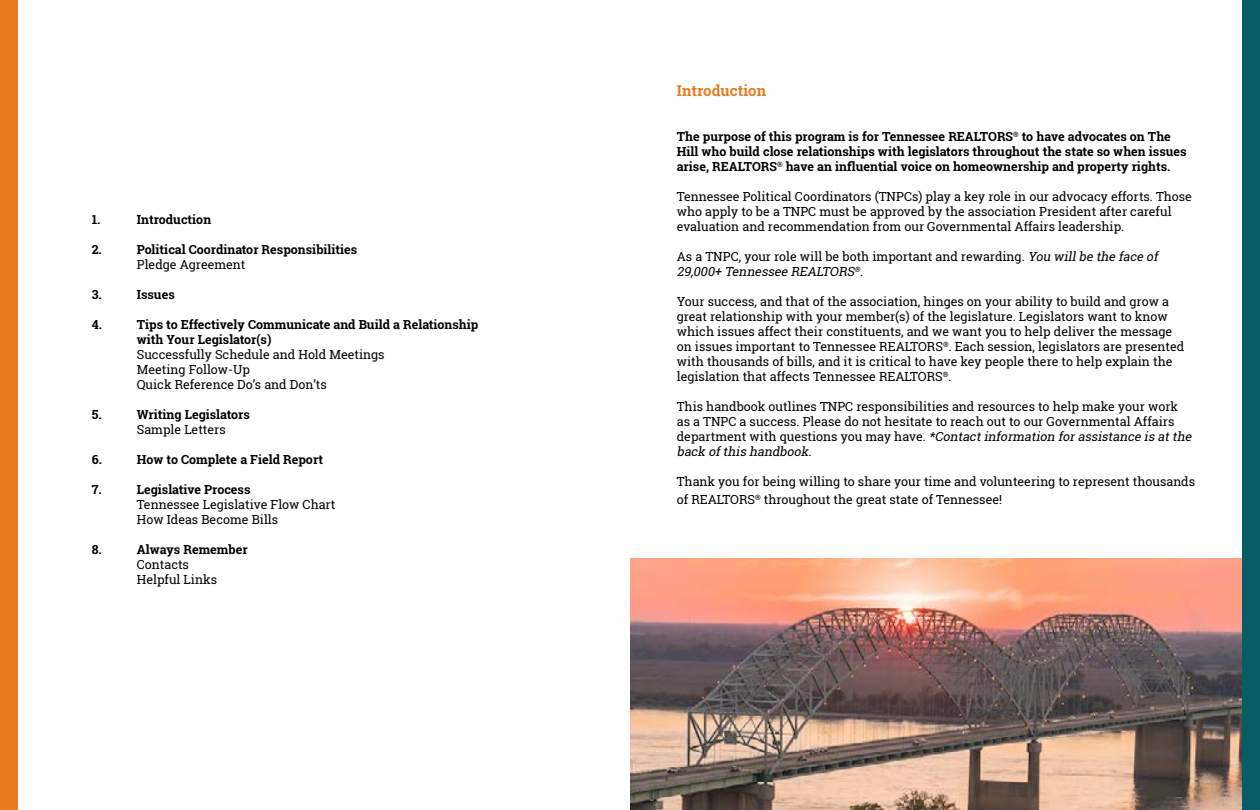
<style>
.page{position:relative;width:1260px;height:810px;background:#fff}
.page>*{position:absolute;margin:0;border:0;box-sizing:border-box;transform-origin:0 0}
.t1{font:700 15px "Roboto Slab";color:#e87b1d}
.t2{font:12.5px/15px "Roboto Slab";color:#000}
.t3{font:700 12.5px/15px "Roboto Slab";color:#000}
.s1{font-style:italic}
</style>
<div class="page">
<div style="left:0;top:0;width:18px;height:810px;background:#e87b1d"></div>
<div style="left:1242px;top:0;width:18px;height:810px;background:#085c66"></div>
<img style="left:630px;top:559px;width:612px;height:251px">
<p class="t3" style="left:92px;top:212px;width:10px">1.</p>
<p class="t3" style="left:137px;top:212px;width:76px">Introduction</p>
<p class="t3" style="left:92px;top:242px;width:12px">2.</p>
<p class="t3" style="left:137px;top:242px;width:222px">Political Coordinator Responsibilities</p>
<p class="t2" style="left:137px;top:257px;width:110px">Pledge Agreement</p>
<p class="t3" style="left:92px;top:287px;width:11px">3.</p>
<p class="t3" style="left:137px;top:287px;width:40px">Issues</p>
<p class="t3" style="left:92px;top:317px;width:12px">4.</p>
<p class="t3" style="left:137px;top:317px;width:343px">Tips to Effectively Communicate and Build a Relationship with Your Legislator(s)</p>
<p class="t2" style="left:137px;top:347px;width:249px">Successfully Schedule and Hold Meetings<br>Meeting Follow-Up<br>Quick Reference Do’s and Don’ts</p>
<p class="t3" style="left:92px;top:407px;width:11px">5.</p>
<p class="t3" style="left:137px;top:407px;width:115px">Writing Legislators</p>
<p class="t2" style="left:137px;top:422px;width:91px">Sample Letters</p>
<p class="t3" style="left:92px;top:452px;width:12px">6.</p>
<p class="t3" style="left:137px;top:452px;width:188px">How to Complete a Field Report</p>
<p class="t3" style="left:92px;top:482px;width:11px">7.</p>
<p class="t3" style="left:137px;top:482px;width:115px">Legislative Process</p>
<p class="t2" style="left:137px;top:497px;width:200px">Tennessee Legislative Flow Chart<br>How Ideas Become Bills</p>
<p class="t3" style="left:92px;top:542px;width:11px">8.</p>
<p class="t3" style="left:137px;top:542px;width:112px">Always Remember</p>
<p class="t2" style="left:137px;top:557px;width:82px">Contacts<br>Helpful Links</p>
<p class="t1" style="left:677px;top:80px;width:91px">Introduction</p>
<p class="t3" style="left:677px;top:129px;width:511px">The purpose of this program is for Tennessee REALTORS<sup>®</sup> to have advocates on The<br>Hill who build close relationships with legislators throughout the state so when issues arise, REALTORS<sup>®</sup> have an influential voice on homeownership and property rights.</p>
<p class="t2" style="left:677px;top:189px;width:517px">Tennessee Political Coordinators (TNPCs) play a key role in our advocacy efforts. Those who apply to be a TNPC must be approved by the association President after careful evaluation and recommendation from our Governmental Affairs leadership.</p>
<p class="t2" style="left:677px;top:249px;width:485px">As a TNPC, your role will be both important and rewarding. <span class="s1">You willbe the face of<br>29,000+ Tennessee REALTORS</span><sup>®</sup><span class="s1">.</span></p>
<p class="t2" style="left:677px;top:294px;width:509px">Your success, and that of the association, hinges on your ability to build and grow a great relationship with your member(s) of the legislature. Legislators want to know which issues affect their constituents, and we want you to help deliver the message on issues important to Tennessee REALTORS<sup>®</sup>. Each session, legislators are presented with thousands of bills, and it is critical to have key people there to help explain the legislation that affects Tennessee REALTORS<sup>®</sup>.</p>
<p class="t2" style="left:677px;top:399px;width:519px">This handbook outlines TNPC responsibilities and resources to help make your work<br>as a TNPC a success. Please do not hesitate to reach out to our Governmental Affairs<br>d e p a r t m e n t w i t h qu e s t i o n s y o u m a y h a v e . <span class="s1">*Contactinformation forassistance is atthe back ofthis handbook.</span></p>
<p class="t2" style="left:677px;top:473px;width:520px;line-height:18px">Thank you for being willing to share your time and volunteering to represent thousands of REALTORS<sup>®</sup> throughout the great state of Tennessee!</p>
</div>
